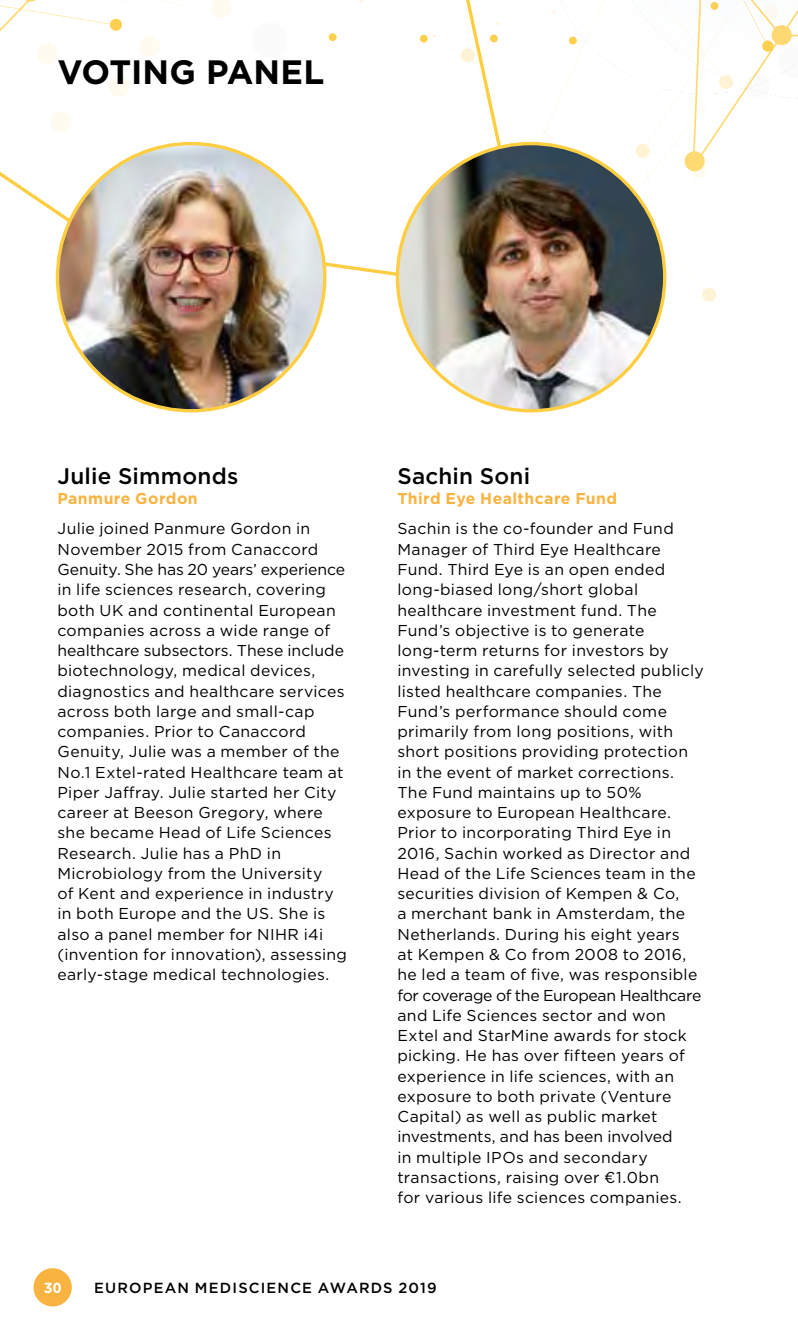
<style>
.page{position:relative;width:798px;height:1340px;background:#fff}
.page>*{position:absolute;margin:0;border:0;box-sizing:border-box;transform-origin:0 0}
.t1{font:700 33.75px "Gotham";color:#000}
.t2{font:500 22.5px "Gotham";letter-spacing:.01em;color:#000}
.t3{font:15.75px/20.2px "Gotham";letter-spacing:.02em;color:#000}
.t4{font:700 15.75px "Gotham";letter-spacing:.025em;color:#f9b340}
.t5{font:500 14.62px "Gotham";letter-spacing:.08em;color:#000}
.t6{font:700 14.62px "Gotham";color:#fff}
</style>
<div class="page">
<div style="left:33px;top:1268px;width:39px;height:38px;background:#f9b340;border-radius:50%"></div>
<svg style="left:0;top:0;width:797px;height:413px"></svg>
<img style="left:57px;top:144px;width:267px;height:267px;border-radius:132px">
<h1 class="t1" style="left:57px;top:50px;width:268px">VOTING PANEL</h1>
<h2 class="t2" style="left:57px;top:461px;width:182px">Julie Simmonds</h2>
<p class="t4" style="left:57px;top:488px;width:142px">Panmure Gordon</p>
<p class="t3" style="left:57px;top:518px;width:291px">Julie joined Panmure Gordon in November 2015 from Canaccord Genuity. She has 20 years’ experience in life sciences research, covering both UK and continental European companies across a wide range of healthcare subsectors. These include biotechnology, medical devices, diagnostics and healthcare services across both large and small-cap companies. Prior to Canaccord Genuity, Julie was a member of the No.1 Extel-rated Healthcare team at Piper Jaffray. Julie started her City career at Beeson Gregory, where she became Head of Life Sciences Research. Julie has a PhD in Microbiology from the University<br>of Kent and experience in industry in both Europe and the US. She is also a panel member for NIHR i4i (invention for innovation), assessing early-stage medical technologies.</p>
<h2 class="t2" style="left:397px;top:461px;width:134px">Sachin Soni</h2>
<p class="t4" style="left:397px;top:488px;width:221px">Third Eye Healthcare Fund</p>
<p class="t3" style="left:397px;top:518px;width:308px">Sachin is the co-founder and Fund Manager of Third Eye Healthcare Fund. Third Eye is an open ended long-biased long/short global healthcare investment fund. The Fund’s objective is to generate long-term returns for investors by investing in carefully selected publicly listed healthcare companies. The Fund’s performance should come primarily from long positions, with short positions providing protection in the event of market corrections.<br>The Fund maintains up to 50% exposure to European Healthcare.<br>Prior to incorporating Third Eye in 2016, Sachin worked as Director and Head of the Life Sciences team in the securities division of Kempen &amp; Co,<br>a merchant bank in Amsterdam, the Netherlands. During his eight years<br>at Kempen &amp; Co from 2008 to 2016, he led a team of five, was responsible for coverage of the European Healthcare and Life Sciences sector and won Extel and StarMine awards for stock picking. He has over fifteen years of experience in life sciences, with an exposure to both private (Venture Capital) as well as public market investments, and has been involved<br>in multiple IPOs and secondary transactions, raising over €1.0bn<br>for various life sciences companies.</p>
<p class="t6" style="left:44px;top:1277px;width:19px">30</p>
<p class="t5" style="left:94px;top:1277px;width:344px">EUROPEAN MEDISCIENCE AWARDS 2019</p>
</div>
